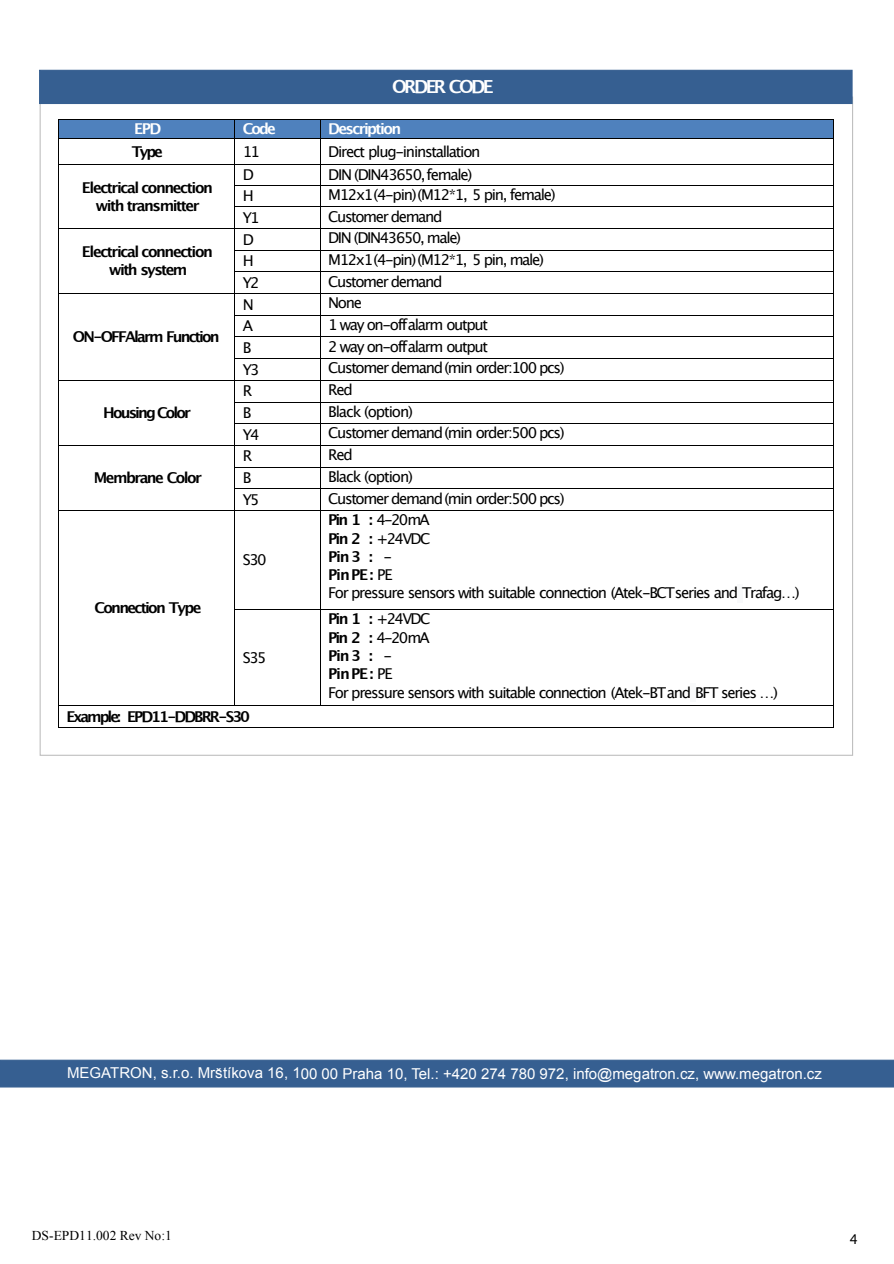
<style>
.page{position:relative;width:894px;height:1264px;background:#fff}
.page>*{position:absolute;margin:0;border:0;box-sizing:border-box;transform-origin:0 0}
.t1{font:700 18px "Lucida Grande";letter-spacing:-.145em;color:#fff}
.t2{font:15px/18.3px "Lucida Grande";letter-spacing:-.09em;color:#000}
.t3{font:700 15px/18.3px "Lucida Grande";letter-spacing:-.105em;color:#000;text-align:center}
.t4{font:15px "Arial";color:#fff}
.t5{font:15px "Lucida Grande";letter-spacing:-.07em;color:#000}
.t6{font:700 15px "Lucida Grande";letter-spacing:-.135em;color:#000}
.t7{font:700 15px "Lucida Grande";letter-spacing:-.105em;color:#fff}
.t8{font:700 15px "Lucida Grande";letter-spacing:-.125em;color:#000}
.t9{font:13.5px "Times New Roman";color:#000}
.t10{font:13.5px "Lucida Grande";color:#000}
.s1{font-weight:700}
</style>
<div class="page">
<div style="left:59px;top:120px;width:175px;height:18px;background:#4f81bd"></div>
<div style="left:235px;top:120px;width:84px;height:18px;background:#4f81bd"></div>
<div style="left:320px;top:120px;width:512px;height:18px;background:#4f81bd"></div>
<hr style="left:59px;top:119px;width:175px;height:1px;background:#000">
<hr style="left:235px;top:119px;width:84px;height:1px;background:#000">
<hr style="left:320px;top:119px;width:512px;height:1px;background:#000">
<hr style="left:59px;top:138px;width:175px;height:1px;background:#000">
<hr style="left:235px;top:138px;width:84px;height:1px;background:#000">
<hr style="left:320px;top:138px;width:512px;height:1px;background:#000">
<hr style="left:59px;top:164px;width:175px;height:1px;background:#000">
<hr style="left:235px;top:164px;width:84px;height:1px;background:#000">
<hr style="left:320px;top:164px;width:512px;height:1px;background:#000">
<hr style="left:235px;top:185px;width:84px;height:1px;background:#000">
<hr style="left:320px;top:185px;width:512px;height:1px;background:#000">
<hr style="left:235px;top:206px;width:84px;height:1px;background:#000">
<hr style="left:320px;top:206px;width:512px;height:1px;background:#000">
<hr style="left:59px;top:228px;width:175px;height:1px;background:#000">
<hr style="left:235px;top:228px;width:84px;height:1px;background:#000">
<hr style="left:320px;top:228px;width:512px;height:1px;background:#000">
<hr style="left:235px;top:250px;width:84px;height:1px;background:#000">
<hr style="left:320px;top:250px;width:512px;height:1px;background:#000">
<hr style="left:235px;top:271px;width:84px;height:1px;background:#000">
<hr style="left:320px;top:271px;width:512px;height:1px;background:#000">
<hr style="left:59px;top:293px;width:175px;height:1px;background:#000">
<hr style="left:235px;top:293px;width:84px;height:1px;background:#000">
<hr style="left:320px;top:293px;width:512px;height:1px;background:#000">
<hr style="left:235px;top:315px;width:84px;height:1px;background:#000">
<hr style="left:320px;top:315px;width:512px;height:1px;background:#000">
<hr style="left:235px;top:336px;width:84px;height:1px;background:#000">
<hr style="left:320px;top:336px;width:512px;height:1px;background:#000">
<hr style="left:235px;top:358px;width:84px;height:1px;background:#000">
<hr style="left:320px;top:358px;width:512px;height:1px;background:#000">
<hr style="left:59px;top:380px;width:175px;height:1px;background:#000">
<hr style="left:235px;top:380px;width:84px;height:1px;background:#000">
<hr style="left:320px;top:380px;width:512px;height:1px;background:#000">
<hr style="left:235px;top:402px;width:84px;height:1px;background:#000">
<hr style="left:320px;top:402px;width:512px;height:1px;background:#000">
<hr style="left:235px;top:423px;width:84px;height:1px;background:#000">
<hr style="left:320px;top:423px;width:512px;height:1px;background:#000">
<hr style="left:59px;top:445px;width:175px;height:1px;background:#000">
<hr style="left:235px;top:445px;width:84px;height:1px;background:#000">
<hr style="left:320px;top:445px;width:512px;height:1px;background:#000">
<hr style="left:235px;top:467px;width:84px;height:1px;background:#000">
<hr style="left:320px;top:467px;width:512px;height:1px;background:#000">
<hr style="left:235px;top:488px;width:84px;height:1px;background:#000">
<hr style="left:320px;top:488px;width:512px;height:1px;background:#000">
<div style="left:736px;top:584px;width:5px;height:18px;background:#f8f9fa"></div>
<svg style="left:58px;top:119px;width:1px;height:392px"></svg>
<hr style="left:59px;top:510px;width:175px;height:1px;background:#000">
<svg style="left:234px;top:119px;width:1px;height:392px"></svg>
<hr style="left:235px;top:510px;width:84px;height:1px;background:#000">
<svg style="left:319px;top:119px;width:1px;height:392px"></svg>
<hr style="left:320px;top:510px;width:512px;height:1px;background:#000">
<svg style="left:832px;top:119px;width:1px;height:392px"></svg>
<hr style="left:58px;top:511px;width:1px;height:98px;background:#000">
<hr style="left:234px;top:511px;width:1px;height:98px;background:#000">
<hr style="left:319px;top:511px;width:1px;height:98px;background:#000">
<hr style="left:832px;top:511px;width:1px;height:98px;background:#000">
<div style="left:690px;top:683px;width:5px;height:18px;background:#f8f9fa"></div>
<hr style="left:235px;top:609px;width:84px;height:1px;background:#000">
<hr style="left:320px;top:609px;width:512px;height:1px;background:#000">
<hr style="left:58px;top:610px;width:1px;height:95px;background:#000">
<hr style="left:234px;top:610px;width:1px;height:95px;background:#000">
<hr style="left:319px;top:610px;width:1px;height:95px;background:#000">
<hr style="left:832px;top:610px;width:1px;height:95px;background:#000">
<hr style="left:59px;top:705px;width:175px;height:1px;background:#000">
<hr style="left:235px;top:705px;width:84px;height:1px;background:#000">
<hr style="left:320px;top:705px;width:512px;height:1px;background:#000">
<svg style="left:58px;top:705px;width:1px;height:23px"></svg>
<hr style="left:59px;top:727px;width:773px;height:1px;background:#000">
<svg style="left:0;top:1059px;width:893px;height:28px;background:#3b6393"></svg>
<div style="left:39px;top:70px;width:813px;height:34px;background:#365f91"></div>
<p class="t1" style="left:392px;top:78px;width:103px">ORDER CODE</p>
<p class="t7" style="left:134px;top:123px;width:29px">EPD</p>
<p class="t7" style="left:243px;top:123px;width:34px">Code</p>
<p class="t7" style="left:328px;top:123px;width:74px">Description</p>
<p class="t3" style="left:132px;top:144px;width:33px">Type</p>
<p class="t2" style="left:243px;top:144px;width:19px">11</p>
<p class="t2" style="left:328px;top:144px;width:154px">Direct plug-ininstallation</p>
<p class="t3" style="left:82px;top:179px;width:132px">Electrical connection with transmitter</p>
<p class="t2" style="left:243px;top:167px;width:13px">D</p>
<p class="t2" style="left:328px;top:166px;width:145px">DIN (DIN43650, female)</p>
<p class="t2" style="left:243px;top:188px;width:12px">H</p>
<p class="t2" style="left:328px;top:186px;width:229px">M12x1(4-pin)(M12*1, 5 pin, female)</p>
<p class="t2" style="left:243px;top:209px;width:18px">Y1</p>
<p class="t2" style="left:328px;top:208px;width:116px">Customer demand</p>
<p class="t3" style="left:82px;top:243px;width:132px">Electrical connection with system</p>
<p class="t3" style="left:73px;top:329px;width:148px">ON-OFFAlarm Function</p>
<p class="t8" style="left:103px;top:406px;width:89px">Housing Color</p>
<p class="t3" style="left:94px;top:469px;width:109px">Membrane Color</p>
<p class="t3" style="left:94px;top:600px;width:108px">Connection Type</p>
<p class="t2" style="left:243px;top:231px;width:13px">D</p>
<p class="t2" style="left:328px;top:230px;width:134px">DIN (DIN43650, male)</p>
<p class="t2" style="left:243px;top:253px;width:12px">H</p>
<p class="t2" style="left:328px;top:251px;width:217px">M12x1(4-pin)(M12*1, 5 pin, male)</p>
<p class="t2" style="left:243px;top:274px;width:18px">Y2</p>
<p class="t2" style="left:328px;top:273px;width:116px">Customer demand</p>
<p class="t2" style="left:243px;top:296px;width:13px">N</p>
<p class="t2" style="left:328px;top:295px;width:35px">None</p>
<p class="t2" style="left:243px;top:318px;width:12px">A</p>
<p class="t2" style="left:328px;top:316px;width:161px">1 way on-offalarm output</p>
<p class="t2" style="left:243px;top:339px;width:10px">B</p>
<p class="t2" style="left:328px;top:338px;width:161px">2 way on-offalarm output</p>
<p class="t2" style="left:243px;top:361px;width:18px">Y3</p>
<p class="t2" style="left:328px;top:360px;width:238px">Customer demand (min order:100 pcs)</p>
<p class="t2" style="left:243px;top:383px;width:11px">R</p>
<p class="t2" style="left:328px;top:381px;width:26px">Red</p>
<p class="t2" style="left:243px;top:404px;width:10px">B</p>
<p class="t5" style="left:328px;top:405px;width:86px">Black (option)</p>
<p class="t2" style="left:243px;top:426px;width:18px">Y4</p>
<p class="t2" style="left:328px;top:425px;width:238px">Customer demand (min order:500 pcs)</p>
<p class="t2" style="left:243px;top:448px;width:11px">R</p>
<p class="t2" style="left:328px;top:447px;width:26px">Red</p>
<p class="t2" style="left:243px;top:469px;width:10px">B</p>
<p class="t5" style="left:328px;top:470px;width:86px">Black (option)</p>
<p class="t2" style="left:243px;top:491px;width:18px">Y5</p>
<p class="t2" style="left:328px;top:490px;width:238px">Customer demand (min order:500 pcs)</p>
<p class="t2" style="left:243px;top:551px;width:25px">S30</p>
<p class="t2" style="left:243px;top:649px;width:25px">S35</p>
<p class="t2" style="left:328px;top:512px;width:473px"><span class="s1">Pin 1 :</span> 4-20mA<br><span class="s1">Pin 2 :</span> +24VDC<br><span class="s1">Pin3 :</span> -<br><span class="s1">PinPE :</span> PE<br>For pressure sensors with suitable connection (Atek-BCTseries and Trafag…)</p>
<p class="t2" style="left:328px;top:611px;width:451px"><span class="s1">Pin 1 :</span> +24VDC<br><span class="s1">Pin 2 :</span> 4-20mA<br><span class="s1">Pin3 :</span> -<br><span class="s1">PinPE :</span> PE<br>For pressure sensors with suitable connection (Atek-BTand BFT series …)</p>
<p class="t6" style="left:67px;top:710px;width:185px">Example: EPD11-DDBRR-S30</p>
<p class="t4" style="left:67px;top:1067px;width:756px">MEGATRON, s.r.o. Mrštíkova 16, 100 00 Praha 10, Tel.: +420 274 780 972, info@megatron.cz, www.megatron.cz</p>
<p class="t9" style="left:32px;top:1231px;width:141px">DS-EPD11.002 Rev No:1</p>
<p class="t10" style="left:849px;top:1233px;width:10px">4</p>
</div>
